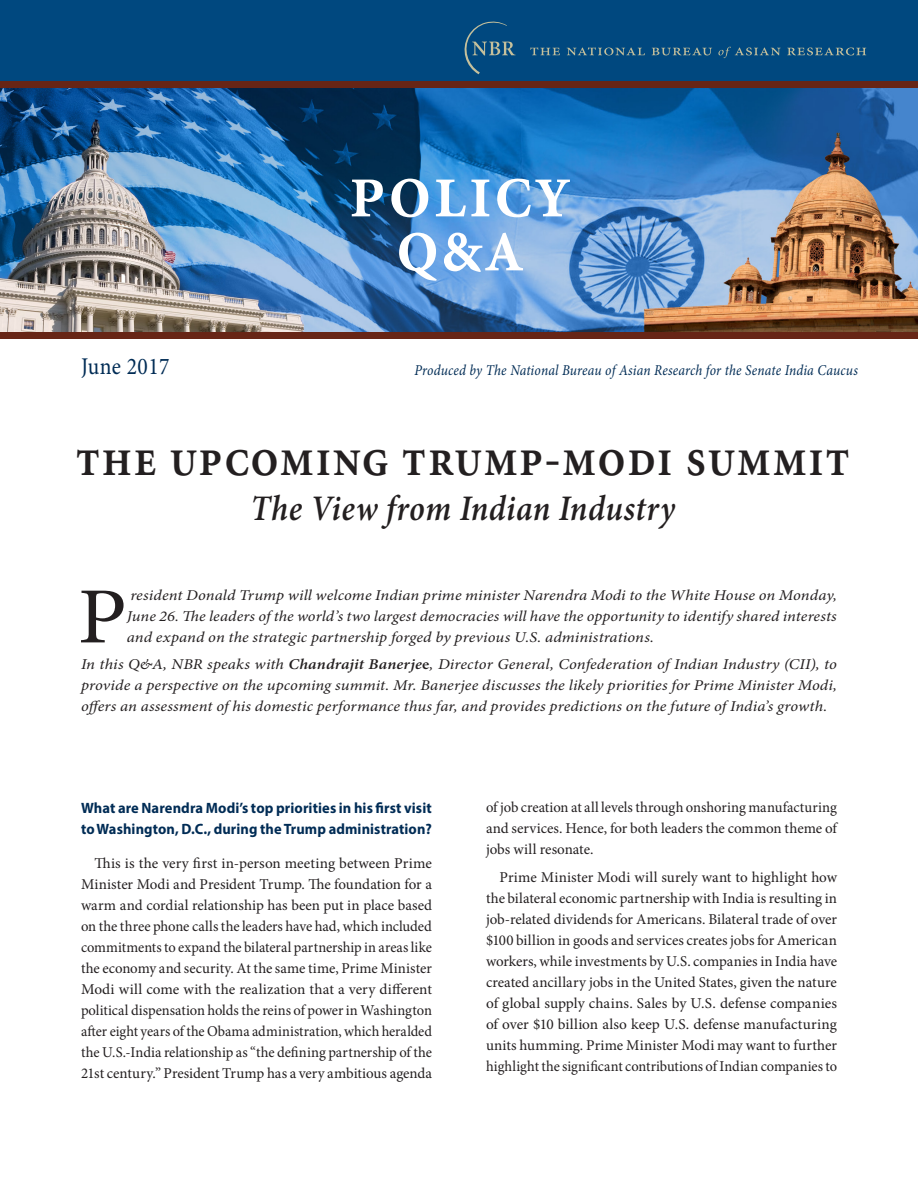
<style>
.page{position:relative;width:918px;height:1188px;background:#fff}
.page>*{position:absolute;margin:0;border:0;box-sizing:border-box;transform-origin:0 0}
.t1{font:82.5px "Minion Semibold SC";letter-spacing:.02em;color:#fff;scale:.9 1}
.A__Body_Text__First{font:79.65px "Minion Pro";color:#231f20;scale:1.1 1}
.A__First_Level_Heade{font:54px "Minion Semibold SC";letter-spacing:.02em;color:#231f20;scale:.9 1}
.A__First_Level_Heade-2{font:italic 600 36px "Minion Pro";letter-spacing:.015em;color:#231f20;scale:.9 1}
.t2{font:24px "Minion Pro";letter-spacing:.02em;color:#002c55;scale:.9 1}
.A__Body_Text_1{font:15px/21px "Minion Pro";letter-spacing:-.005em;color:#231f20;text-align:justify}
.A__Body_Text__First-2{font:italic 15px/21px "Minion Pro";letter-spacing:.005em;color:#231f20;text-align:justify;scale:1.1 1}
.A__Body_Text_1-2{font:700 15px/21px "Myriad Pro";letter-spacing:.01em;color:#002c55}
.A__Body_Text_1-3{font:italic 15px "Minion Pro";letter-spacing:.01em;color:#002c55;scale:.9 1}
.s1{font-weight:600}
.s2{font-weight:600;font-style:normal}
</style>
<div class="page">
<img style="left:0;top:88px;width:918px;height:244px">
<div style="left:0;top:332px;width:918px;height:7px;background:#672516"></div>
<div style="left:0;top:0;width:918px;height:86px;background:#00487f"></div>
<svg style="left:464px;top:21px;width:51px;height:53px"></svg>
<svg style="left:530px;top:47px;width:30px;height:8px"></svg>
<svg style="left:567px;top:47px;width:78px;height:8px"></svg>
<svg style="left:652px;top:48px;width:60px;height:7px"></svg>
<svg style="left:718px;top:47px;width:63px;height:11px"></svg>
<svg style="left:787px;top:48px;width:79px;height:7px"></svg>
<div style="left:0;top:81px;width:918px;height:7px;background:#672516"></div>
<p class="t1" style="left:349px;top:148px;width:248px">policy</p>
<p class="t1" style="left:396px;top:202px;width:144px">q&amp;a</p>
<p class="t2" style="left:81px;top:350px;width:100px">June 2017</p>
<p class="A__Body_Text_1-3" style="left:415px;top:360px;width:494px">Produced by The National Bureau of Asian Research for the Senate India Caucus</p>
<p class="A__First_Level_Heade" style="left:76px;top:431px;width:862px">the upcoming trump-modi summit</p>
<p class="A__First_Level_Heade-2" style="left:251px;top:484px;width:473px">The View from Indian Industry</p>
<p class="A__Body_Text__First" style="left:77px;top:564px;width:46px">P</p>
<p class="A__Body_Text__First-2" style="left:127px;top:585px;width:647px">resident Donald Trump will welcome Indian prime minister Narendra Modi to the White House on Monday, June 26. The leaders of the world’s two largest democracies will have the opportunity to identify shared interests and expand on the strategic partnership forged by previous U.S. administrations.</p>
<p class="A__Body_Text__First-2" style="left:81px;top:653px;width:689px">In this Q&amp;A, NBR speaks with <span class="s1">Chandrajit Banerje</span><span class="s2">e</span>, Director General, Confederation of Indian Industry (CII), to provide a perspective on the upcoming summit. Mr. Banerjee discusses the likely priorities for Prime Minister Modi, offers an assessment of his domestic performance thus far, and provides predictions on the future of India’s growth.</p>
<p class="A__Body_Text_1-2" style="left:81px;top:797px;width:353px">What are Narendra Modi’s top priorities in his first visit to Washington, D.C., during the Trump administration?</p>
<p class="A__Body_Text_1" style="left:81px;top:853px;width:353px;text-indent:14px">This is the very first in-person meeting between Prime Minister Modi and President Trump. The foundation for a warm and cordial relationship has been put in place based on the three phone calls the leaders have had, which included commitments to expand the bilateral partnership in areas like the economy and security. At the same time, Prime Minister Modi will come with the realization that a very different political dispensation holds the reins of power in Washington after eight years of the Obama administration, which heralded the U.S.-India relationship as “the defining partnership of the 21st century.” President Trump has a very ambitious agenda</p>
<p class="A__Body_Text_1" style="left:486px;top:797px;width:353px">of job creation at all levels through onshoring manufacturing and services. Hence, for both leaders the common theme of jobs will resonate.</p>
<p class="A__Body_Text_1" style="left:486px;top:867px;width:353px;text-indent:14px">Prime Minister Modi will surely want to highlight how the bilateral economic partnership with India is resulting in job-related dividends for Americans. Bilateral trade of over $100 billion in goods and services creates jobs for American workers, while investments by U.S. companies in India have created ancillary jobs in the United States, given the nature of global supply chains. Sales by U.S. defense companies of over $10 billion also keep U.S. defense manufacturing units humming. Prime Minister Modi may want to further highlight the significant contributions of Indian companies to</p>
</div>
